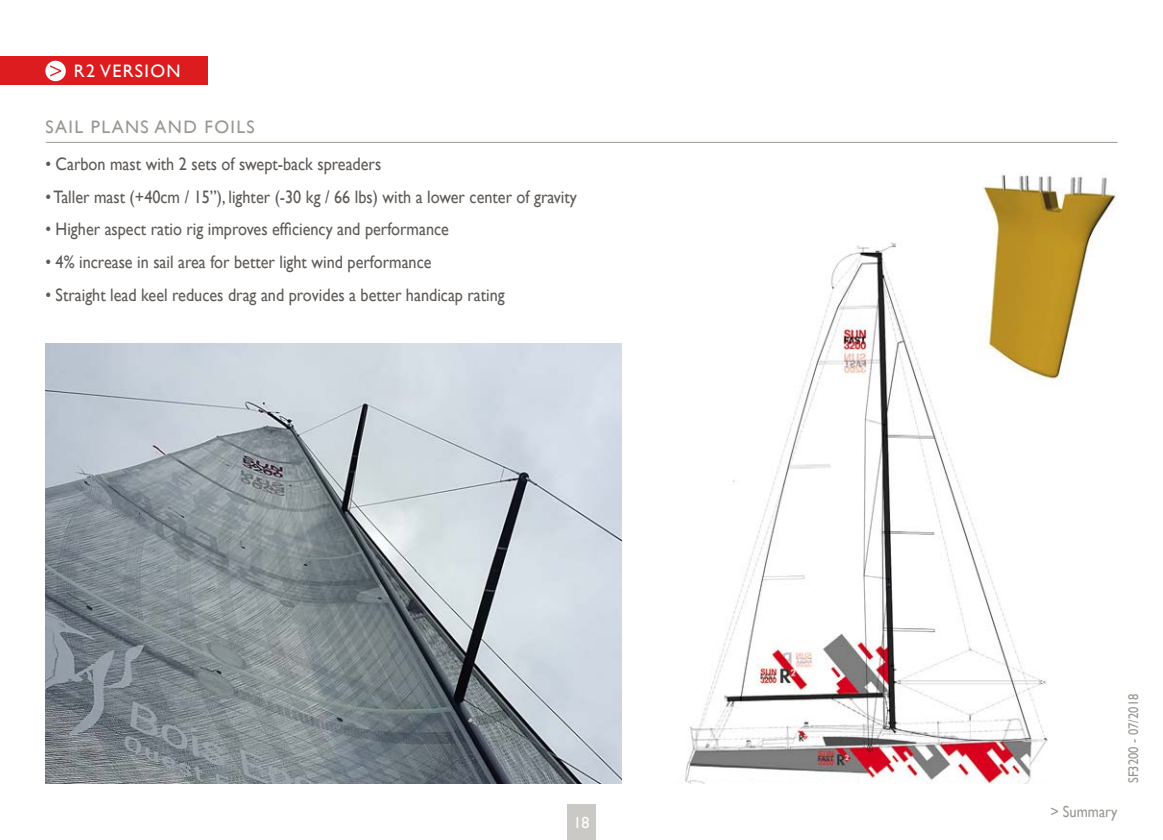
<style>
.page{position:relative;width:1163px;height:840px;background:#fff}
.page>*{position:absolute;margin:0;border:0;box-sizing:border-box;transform-origin:0 0}
.t1{font:18px "Gill Sans";color:#5d5a57;scale:.9 1}
.t2{font:18px "Gill Sans";letter-spacing:.075em;color:#9a9792}
.t3{font:18px "Gill Sans";letter-spacing:.075em;color:#fff}
.t4{font:16px "Gill Sans";color:#9a9792;scale:.9 1}
.t5{font:16px "Gill Sans";color:#fff}
.t6{font:14px "Gill Sans";color:#9a9792;scale:.9 1}
</style>
<div class="page">
<div style="left:567px;top:804px;width:28px;height:35px;background:#cbc9c6"></div>
<img style="left:45px;top:343px;width:576px;height:439px">
<img style="left:685px;top:242px;width:363px;height:540px">
<img style="left:977px;top:174px;width:139px;height:212px">
<div style="left:0;top:57px;width:207px;height:28px;background:#dc1c1f"></div>
<div style="left:45px;top:61px;width:21px;height:20px;background:#fff;border-radius:50%"></div>
<svg style="left:50px;top:65px;width:11px;height:12px"></svg>
<hr style="left:46px;top:142px;width:1071px;height:1px;background:#9a9792">
<p class="t3" style="left:74px;top:60px;width:108px">R2 VERSION</p>
<p class="t2" style="left:46px;top:116px;width:211px">SAIL PLANS AND FOILS</p>
<p class="t1" style="left:45px;top:153px;width:374px">• Carbon mast with 2 sets of swept-back spreaders</p>
<p class="t1" style="left:45px;top:186px;width:592px">• Taller mast (+40cm / 15”), lighter (-30 kg / 66 lbs) with a lower center of gravity</p>
<p class="t1" style="left:45px;top:219px;width:450px">• Higher aspect ratio rig improves efficiency and performance</p>
<p class="t1" style="left:45px;top:251px;width:430px">• 4% increase in sail area for better light wind performance</p>
<p class="t1" style="left:45px;top:284px;width:512px">• Straight lead keel reduces drag and provides a better handicap rating</p>
<p class="t5" style="left:573px;top:813px;width:17px">18</p>
<p class="t4" style="left:1050px;top:801px;width:76px">&gt; Summary</p>
<p class="t6" style="left:1124px;top:782px;width:101px;rotate:-90deg">SF3200 - 07/2018</p>
</div>
